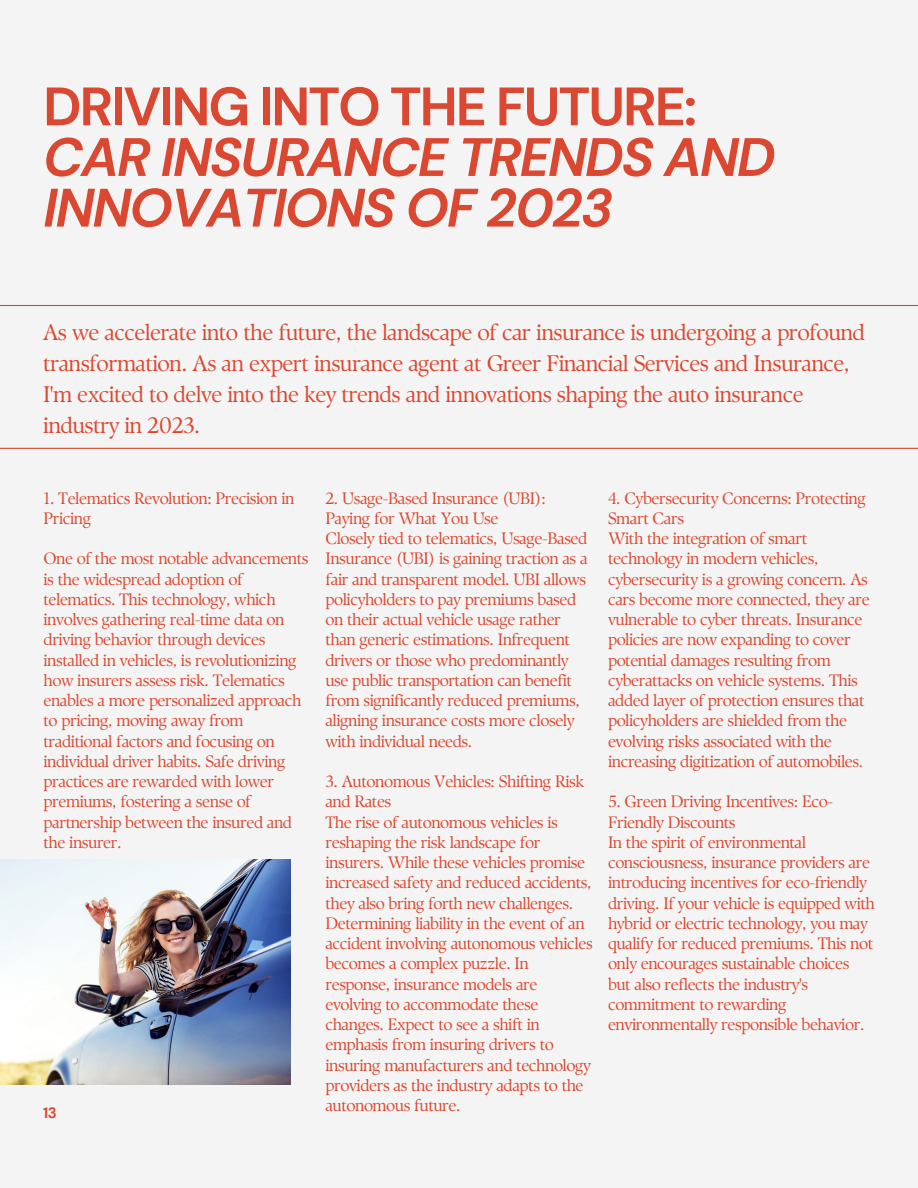
<style>
.page{position:relative;width:918px;height:1188px;background:#f3f4f3}
.page>*{position:absolute;margin:0;border:0;box-sizing:border-box;transform-origin:0 0}
.t1{font:italic 700 54px/50.7px "DM Sans";letter-spacing:-.035em;color:#db4831}
.t2{font:700 54px "DM Sans";letter-spacing:-.035em;color:#db4831}
.t3{font:22.5px/31px "TY Serif D";letter-spacing:-.03em;color:#db4831}
.t4{font:16.5px/20.2px "TY Serif D";letter-spacing:-.03em;color:#db4831}
.t5{font:700 15px "DM Sans";color:#db4831}
</style>
<div class="page">
<hr style="left:0;top:448px;width:918px;height:1px;background:#db4831">
<hr style="left:0;top:305px;width:918px;height:1px;background:#db4831">
<img style="left:0;top:860px;width:290px;height:225px">
<h1 class="t2" style="left:43px;top:72px;width:655px">DRIVING INTO THE FUTURE:</h1>
<h2 class="t1" style="left:43px;top:132px;width:734px">CAR INSURANCE TRENDS AND<br>INNOVATIONS OF 2023</h2>
<p class="t3" style="left:43px;top:317px;width:823px">As we accelerate into the future, the landscape of car insurance is undergoing a profound transformation. As an expert insurance agent at Greer Financial Services and Insurance, I'm excited to delve into the key trends and innovations shaping the auto insurance industry in 2023.</p>
<p class="t4" style="left:44px;top:488px;width:253px">1. Telematics Revolution: Precision in<br>Pricing</p>
<p class="t4" style="left:44px;top:548px;width:267px">One of the most notable advancements is the widespread adoption of telematics. This technology, which involves gathering real-time data on driving behavior through devices installed in vehicles, is revolutionizing how insurers assess risk. Telematics enables a more personalized approach to pricing, moving away from traditional factors and focusing on individual driver habits. Safe driving practices are rewarded with lower premiums, fostering a sense of partnership between the insured and the insurer.</p>
<p class="t5" style="left:43px;top:1103px;width:15px">13</p>
<p class="t4" style="left:325px;top:488px;width:222px">2. Usage-Based Insurance (UBI):<br>Paying for What You Use</p>
<p class="t4" style="left:325px;top:528px;width:264px">Closely tied to telematics, Usage-Based Insurance (UBI) is gaining traction as a fair and transparent model. UBI allows policyholders to pay premiums based on their actual vehicle usage rather than generic estimations. Infrequent drivers or those who predominantly use public transportation can benefit from significantly reduced premiums, aligning insurance costs more closely with individual needs.</p>
<p class="t4" style="left:325px;top:771px;width:261px">3. Autonomous Vehicles: Shifting Risk and Rates</p>
<p class="t4" style="left:325px;top:812px;width:269px">The rise of autonomous vehicles is reshaping the risk landscape for insurers. While these vehicles promise increased safety and reduced accidents, they also bring forth new challenges.<br>Determining liability in the event of an accident involving autonomous vehicles becomes a complex puzzle. In response, insurance models are evolving to accommodate these changes. Expect to see a shift in emphasis from insuring drivers to insuring manufacturers and technology providers as the industry adapts to the autonomous future.</p>
<p class="t4" style="left:608px;top:488px;width:259px">4. Cybersecurity Concerns: Protecting<br>Smart Cars</p>
<p class="t4" style="left:608px;top:528px;width:263px">With the integration of smart technology in modern vehicles, cybersecurity is a growing concern. As cars become more connected, they are vulnerable to cyber threats. Insurance policies are now expanding to cover potential damages resulting from cyberattacks on vehicle systems. This added layer of protection ensures that policyholders are shielded from the evolving risks associated with the increasing digitization of automobiles.</p>
<p class="t4" style="left:608px;top:791px;width:227px">5. Green Driving Incentives: Eco-<br>Friendly Discounts</p>
<p class="t4" style="left:608px;top:832px;width:268px">In the spirit of environmental consciousness, insurance providers are introducing incentives for eco-friendly driving. If your vehicle is equipped with hybrid or electric technology, you may qualify for reduced premiums. This not only encourages sustainable choices but also reflects the industry's commitment to rewarding environmentally responsible behavior.</p>
</div>
